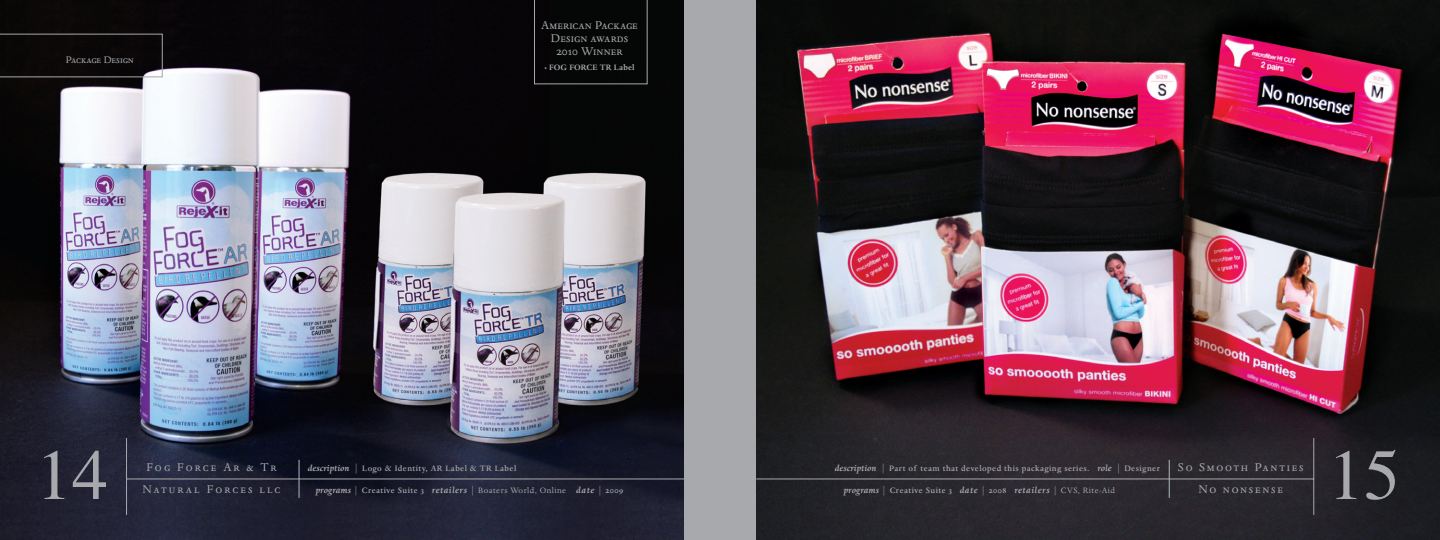
<style>
.page{position:relative;width:1440px;height:540px;background:#fff}
.page>*{position:absolute;margin:0;border:0;box-sizing:border-box;transform-origin:0 0}
.t1{font:72px "Times";color:#a8a9ad}
.t2{font:13px "Dante MT Regular SC";letter-spacing:.13em;color:#a8a9ad}
.t3{font:13px "Dante MT Regular SC";letter-spacing:.01em;color:#a8a9ad}
.t4{font:13px "Dante MT Regular SC";letter-spacing:.16em;color:#a8a9ad}
.t5{font:11px "Dante MT Regular SC";color:#a8a9ad}
.t6{font:italic 700 10px "Dante";letter-spacing:.05em;color:#a8a9ad}
.t7{font:500 9px "Dante";letter-spacing:.05em;color:#a8a9ad}
.t8{font:700 9px "Dante";letter-spacing:.01em;color:#a8a9ad}
.s1{font-family:"Dante MT Regular Alt"}
.s2{font-weight:400;font-size:7px}
.s3{font-weight:700;font-style:italic;font-size:10px}
.s4{font-weight:400;font-size:10px}
.s5{font-weight:400;font-style:normal}
.s6{font-weight:500;font-style:normal;font-size:9px}
.s7{font-family:"Dante MT Medium Expert";font-weight:400;font-style:normal;font-size:9px}
.s8{font-weight:400;font-style:normal;font-size:9px}
</style>
<div class="page">
<img style="left:0;top:0;width:684px;height:540px">
<img style="left:756px;top:0;width:684px;height:540px">
<div style="left:684px;top:0;width:36px;height:540px;background:#a8a9ad"></div>
<hr style="left:126px;top:438px;width:1px;height:77px;background:#a8a9ad">
<hr style="left:127px;top:479px;width:557px;height:1px;background:#a8a9ad">
<div style="left:720px;top:0;width:36px;height:540px;background:#a8a9ad"></div>
<hr style="left:1314px;top:438px;width:1px;height:77px;background:#a8a9ad">
<hr style="left:756px;top:479px;width:558px;height:1px;background:#a8a9ad">
<div style="left:0;top:34px;width:162px;height:43px;background:#0a0807"></div>
<hr style="left:299px;top:460px;width:1px;height:38px;background:#adbbbb">
<hr style="left:1169px;top:460px;width:1px;height:38px;background:#adbbbb">
<div style="left:534px;top:0;width:113px;height:84px;background:#050606"></div>
<p class="t5" style="left:66px;top:54px;width:70px">Package Design</p>
<p class="t3" style="left:541px;top:18px;width:98px">American Package</p>
<p class="t3" style="left:551px;top:31px;width:79px">Design awards</p>
<p class="t3" style="left:556px;top:44px;width:68px">20<span class="s1">1</span>0 Winner</p>
<p class="t8" style="left:544px;top:62px;width:92px"><span class="s2">•</span> FOG FORCE TR Label</p>
<h1 class="t1" style="left:36px;top:407px;width:73px">14</h1>
<h1 class="t1" style="left:1328px;top:407px;width:73px">15</h1>
<p class="t2" style="left:146px;top:460px;width:132px">Fog Force Ar &amp; Tr</p>
<p class="t2" style="left:1178px;top:460px;width:127px">So Smooth Panties</p>
<p class="t7" style="left:308px;top:463px;width:210px"><span class="s3">description</span> <span class="s4">|</span> Logo &amp; Identity, AR Label &amp; TR Label</p>
<p class="t7" style="left:835px;top:463px;width:327px"><span class="s3">description</span> <span class="s4">|</span> Part of team that developed this packaging series. <span class="s3">role</span> <span class="s4">|</span> Designer</p>
<p class="t6" style="left:316px;top:484px;width:309px">programs <span class="s5">|</span> <span class="s6">Creative Suite</span> <span class="s7">3</span> retailers <span class="s5">|</span> <span class="s8">Boaters World, Online</span> date <span class="s5">|</span> <span class="s7">2009</span></p>
<p class="t6" style="left:843px;top:484px;width:273px">programs <span class="s5">|</span> <span class="s6">Creative Suite</span> <span class="s7">3</span> date <span class="s5">|</span> <span class="s7">2008</span> retailers <span class="s5">|</span> <span class="s8">CVS, Rite-Aid</span></p>
<p class="t4" style="left:143px;top:482px;width:139px">Natural Forces llc</p>
<p class="t2" style="left:1199px;top:482px;width:86px">No nonsense</p>
</div>
